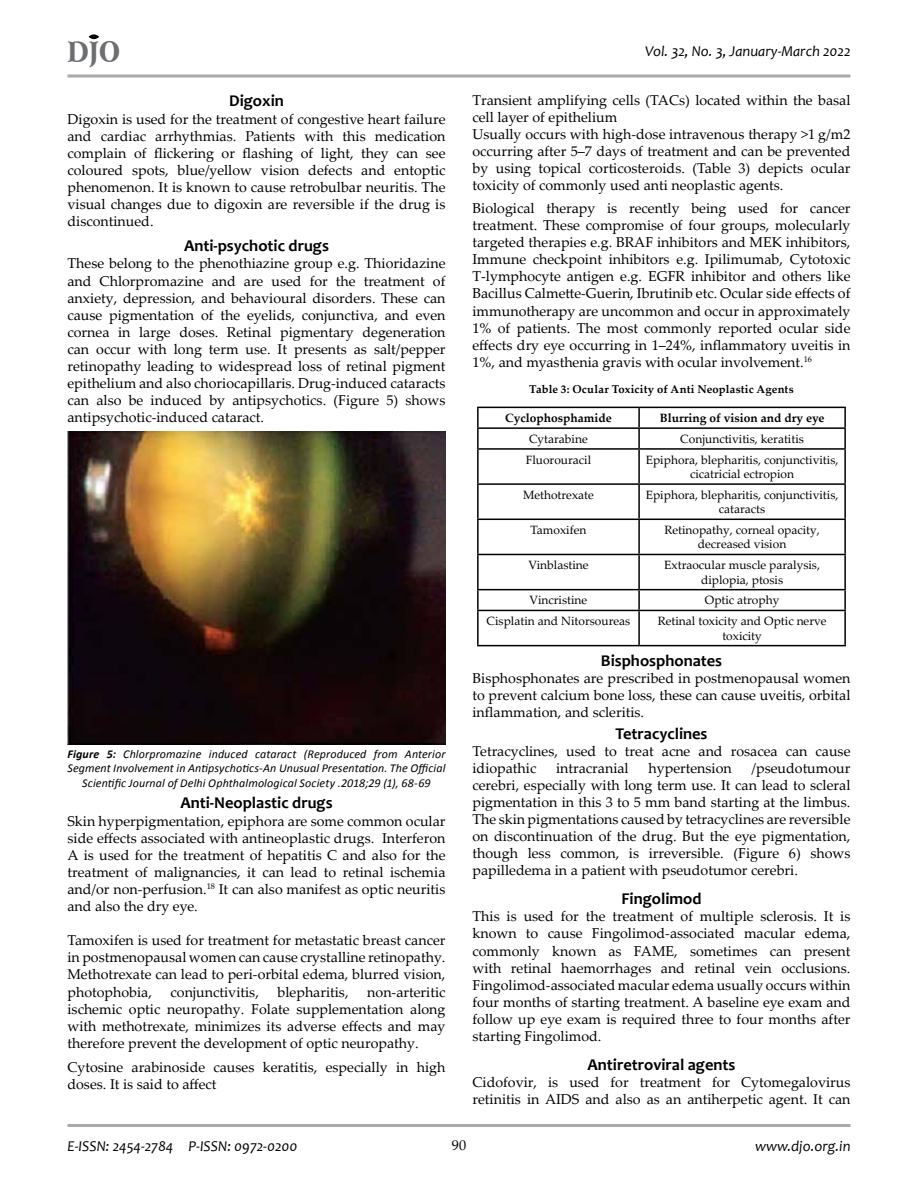
<style>
.page{position:relative;width:918px;height:1188px;background:#fff}
.page>*{position:absolute;margin:0;border:0;box-sizing:border-box;transform-origin:0 0}
.t1{font:900 28.2px "Arrus BT";color:#6d6e71;scale:.82 1}
.t2{font:700 16.5px "Candara";color:#000}
.t3{font:italic 15px "Candara";color:#000}
.t4{font:14.25px/17.1px "Palatino Linotype";color:#000;text-align:justify}
.t5{font:12px/14.4px "Palatino Linotype";color:#000;text-align:center}
.t6{font:italic 12px/14.4px "Calibri";letter-spacing:.01em;color:#000;text-align:center}
.t7{font:700 12px "Palatino Linotype";color:#000}
.t8{font:700 11.25px "Palatino Linotype";letter-spacing:.015em;color:#000}
.s1{font-weight:700}
</style>
<div class="page">
<hr style="left:68px;top:74px;width:782px;height:3px;background:#a7a9ac">
<hr style="left:68px;top:1124px;width:782px;height:3px;background:#a7a9ac">
<div style="left:89px;top:34px;width:10px;height:5px;background:#000;border-radius:50%"></div>
<img style="left:68px;top:432px;width:378px;height:313px">
<hr style="left:477px;top:407px;width:162px;height:1px;background:#000">
<hr style="left:639px;top:407px;width:207px;height:1px;background:#000">
<hr style="left:477px;top:427px;width:162px;height:2px;background:#000">
<svg style="left:477px;top:408px;width:2px;height:40px"></svg>
<hr style="left:639px;top:427px;width:207px;height:2px;background:#000">
<svg style="left:638px;top:408px;width:2px;height:40px"></svg>
<svg style="left:844px;top:408px;width:2px;height:40px"></svg>
<hr style="left:477px;top:448px;width:162px;height:2px;background:#000">
<hr style="left:477px;top:450px;width:2px;height:33px;background:#000">
<hr style="left:639px;top:448px;width:207px;height:2px;background:#000">
<hr style="left:638px;top:450px;width:2px;height:33px;background:#000">
<hr style="left:844px;top:450px;width:2px;height:33px;background:#000">
<hr style="left:477px;top:483px;width:162px;height:2px;background:#000">
<hr style="left:477px;top:485px;width:2px;height:34px;background:#000">
<hr style="left:639px;top:483px;width:207px;height:2px;background:#000">
<hr style="left:638px;top:485px;width:2px;height:34px;background:#000">
<hr style="left:844px;top:485px;width:2px;height:34px;background:#000">
<hr style="left:477px;top:519px;width:162px;height:1px;background:#000">
<hr style="left:477px;top:520px;width:2px;height:34px;background:#000">
<hr style="left:639px;top:519px;width:207px;height:1px;background:#000">
<hr style="left:638px;top:520px;width:2px;height:34px;background:#000">
<hr style="left:844px;top:520px;width:2px;height:34px;background:#000">
<hr style="left:477px;top:554px;width:162px;height:1px;background:#000">
<hr style="left:477px;top:555px;width:2px;height:34px;background:#000">
<hr style="left:639px;top:554px;width:207px;height:1px;background:#000">
<hr style="left:638px;top:555px;width:2px;height:34px;background:#000">
<hr style="left:844px;top:555px;width:2px;height:34px;background:#000">
<hr style="left:477px;top:589px;width:162px;height:1px;background:#000">
<hr style="left:477px;top:590px;width:2px;height:20px;background:#000">
<hr style="left:639px;top:589px;width:207px;height:1px;background:#000">
<hr style="left:638px;top:590px;width:2px;height:20px;background:#000">
<hr style="left:844px;top:590px;width:2px;height:20px;background:#000">
<hr style="left:477px;top:610px;width:162px;height:1px;background:#000">
<hr style="left:477px;top:611px;width:2px;height:34px;background:#000">
<hr style="left:639px;top:610px;width:207px;height:1px;background:#000">
<hr style="left:638px;top:611px;width:2px;height:34px;background:#000">
<hr style="left:844px;top:611px;width:2px;height:34px;background:#000">
<hr style="left:477px;top:645px;width:162px;height:1px;background:#000">
<hr style="left:639px;top:645px;width:207px;height:1px;background:#000">
<h1 class="t1" style="left:68px;top:34px;width:66px">DJO</h1>
<p class="t3" style="left:645px;top:42px;width:207px">Vol. 32, No. 3, January-March 2022</p>
<p class="t2" style="left:229px;top:91px;width:56px">Digoxin</p>
<p class="t4" style="left:68px;top:110px;width:380px">Digoxin is used for the treatment of congestive heart failure and cardiac arrhythmias. Patients with this medication complain of flickering or flashing of light, they can see coloured spots, blue/yellow vision defects and entoptic phenomenon. It is known to cause retrobulbar neuritis. The visual changes due to digoxin are reversible if the drug is discontinued.</p>
<p class="t2" style="left:184px;top:236px;width:146px">Anti-psychotic drugs</p>
<p class="t4" style="left:68px;top:255px;width:380px">These belong to the phenothiazine group e.g. Thioridazine and Chlorpromazine and are used for the treatment of anxiety, depression, and behavioural disorders. These can cause pigmentation of the eyelids, conjunctiva, and even cornea in large doses. Retinal pigmentary degeneration can occur with long term use. It presents as salt/pepper retinopathy leading to widespread loss of retinal pigment epithelium and also choriocapillaris. Drug-induced cataracts can also be induced by antipsychotics. (Figure 5) shows antipsychotic-induced cataract.</p>
<p class="t4" style="left:472px;top:91px;width:380px;text-align:left">Transient amplifying cells (TACs) located within the basal cell layer of epithelium<br>Usually occurs with high-dose intravenous therapy &gt;1 g/m2 occurring after 5–7 days of treatment and can be prevented by using topical corticosteroids. (Table 3) depicts ocular toxicity of commonly used anti neoplastic agents.</p>
<p class="t4" style="left:472px;top:199px;width:380px">Biological therapy is recently being used for cancer treatment. These compromise of four groups, molecularly targeted therapies e.g. BRAF inhibitors and MEK inhibitors, Immune checkpoint inhibitors e.g. Ipilimumab, Cytotoxic T-lymphocyte antigen e.g. EGFR inhibitor and others like Bacillus Calmette-Guerin, Ibrutinib etc. Ocular side effects of immunotherapy are uncommon and occur in approximately 1% of patients. The most commonly reported ocular side effects dry eye occurring in 1–24%, inflammatory uveitis in 1%, and myasthenia gravis with ocular involvement.<sup>16</sup></p>
<p class="t8" style="left:529px;top:381px;width:266px">Table 3: Ocular Toxicity of Anti Neoplastic Agents</p>
<p class="t7" style="left:505px;top:410px;width:108px">Cyclophosphamide</p>
<p class="t7" style="left:660px;top:410px;width:166px">Blurring of vision and dry eye</p>
<p class="t5" style="left:529px;top:431px;width:60px">Cytarabine</p>
<p class="t5" style="left:680px;top:431px;width:125px">Conjunctivitis, keratitis</p>
<p class="t5" style="left:526px;top:452px;width:67px">Fluorouracil</p>
<p class="t5" style="left:646px;top:452px;width:194px">Epiphora, blepharitis, conjunctivitis, cicatricial ectropion</p>
<p class="t5" style="left:523px;top:487px;width:72px">Methotrexate</p>
<p class="t5" style="left:646px;top:487px;width:194px">Epiphora, blepharitis, conjunctivitis, cataracts</p>
<p class="t5" style="left:530px;top:522px;width:57px">Tamoxifen</p>
<p class="t5" style="left:664px;top:522px;width:157px">Retinopathy, corneal opacity, decreased vision</p>
<p class="t5" style="left:528px;top:558px;width:62px">Vinblastine</p>
<p class="t5" style="left:664px;top:558px;width:157px">Extraocular muscle paralysis, diplopia, ptosis</p>
<p class="t5" style="left:530px;top:593px;width:59px">Vincristine</p>
<p class="t5" style="left:705px;top:593px;width:76px">Optic atrophy</p>
<p class="t5" style="left:487px;top:613px;width:145px">Cisplatin and Nitorsoureas</p>
<p class="t5" style="left:658px;top:613px;width:170px">Retinal toxicity and Optic nerve toxicity</p>
<p class="t6" style="left:68px;top:746px;width:380px"><span class="s1">Figure 5:</span> Chlorpromazine induced cataract (Reproduced from Anterior<br>Segment Involvement in Antipsychotics-An Unusual Presentation. The Official<br>Scientific Journal of Delhi Ophthalmological Society .2018;29 (1), 68-69</p>
<p class="t2" style="left:180px;top:793px;width:154px">Anti-Neoplastic drugs</p>
<p class="t4" style="left:67px;top:812px;width:380px">Skin hyperpigmentation, epiphora are some common ocular side effects associated with antineoplastic drugs. Interferon A is used for the treatment of hepatitis C and also for the treatment of malignancies, it can lead to retinal ischemia and/or non-perfusion.<sup>18</sup> It can also manifest as optic neuritis and also the dry eye.</p>
<p class="t4" style="left:67px;top:931px;width:380px">Tamoxifen is used for treatment for metastatic breast cancer in postmenopausal women can cause crystalline retinopathy.<br>Methotrexate can lead to peri-orbital edema, blurred vision, photophobia,</p>
<p class="t4" style="left:171px;top:983px;width:90px">conjunctivitis,</p>
<p class="t4" style="left:278px;top:983px;width:73px">blepharitis,</p>
<p class="t4" style="left:67px;top:983px;width:380px;text-indent:300px">non-arteritic ischemic optic neuropathy. Folate supplementation along with methotrexate, minimizes its adverse effects and may therefore prevent the development of optic neuropathy.</p>
<p class="t4" style="left:67px;top:1058px;width:379px">Cytosine arabinoside causes keratitis, especially in high doses. It is said to affect</p>
<p class="t2" style="left:601px;top:650px;width:123px">Bisphosphonates</p>
<p class="t4" style="left:472px;top:669px;width:380px">Bisphosphonates are prescribed in postmenopausal women to prevent calcium bone loss, these can cause uveitis, orbital inflammation, and scleritis.</p>
<p class="t2" style="left:615px;top:723px;width:94px">Tetracyclines</p>
<p class="t4" style="left:472px;top:742px;width:380px">Tetracyclines, used to treat acne and rosacea can cause idiopathic</p>
<p class="t4" style="left:472px;top:759px;width:380px;text-indent:279px">/pseudotumour cerebri, especially with long term use. It can lead to scleral pigmentation in this 3 to 5 mm band starting at the limbus.<br>The skin pigmentations caused by tetracyclines are reversible on discontinuation of the drug. But the eye pigmentation, though less common, is irreversible. (Figure 6) shows papilledema in a patient with pseudotumor cerebri.</p>
<p class="t2" style="left:622px;top:889px;width:81px">Fingolimod</p>
<p class="t4" style="left:472px;top:907px;width:380px">This is used for the treatment of multiple sclerosis. It is known to cause Fingolimod-associated macular edema, commonly known as FAME, sometimes can present with retinal haemorrhages and retinal vein occlusions.<br>Fingolimod-associated macular edema usually occurs within four months of starting treatment. A baseline eye exam and follow up eye exam is required three to four months after starting Fingolimod.</p>
<p class="t2" style="left:587px;top:1054px;width:150px">Antiretroviral agents</p>
<p class="t4" style="left:472px;top:1073px;width:380px">Cidofovir, is used for treatment for Cytomegalovirus retinitis in AIDS and also as an antiherpetic agent. It can</p>
<p class="t4" style="left:556px;top:759px;width:74px">intracranial</p>
<p class="t4" style="left:649px;top:759px;width:85px">hypertension</p>
<p class="t3" style="left:68px;top:1136px;width:232px">E-ISSN: 2454-2784 P-ISSN: 0972-0200</p>
<p class="t4" style="left:452px;top:1136px;width:16px">90</p>
<p class="t3" style="left:755px;top:1136px;width:97px">www.djo.org.in</p>
</div>
